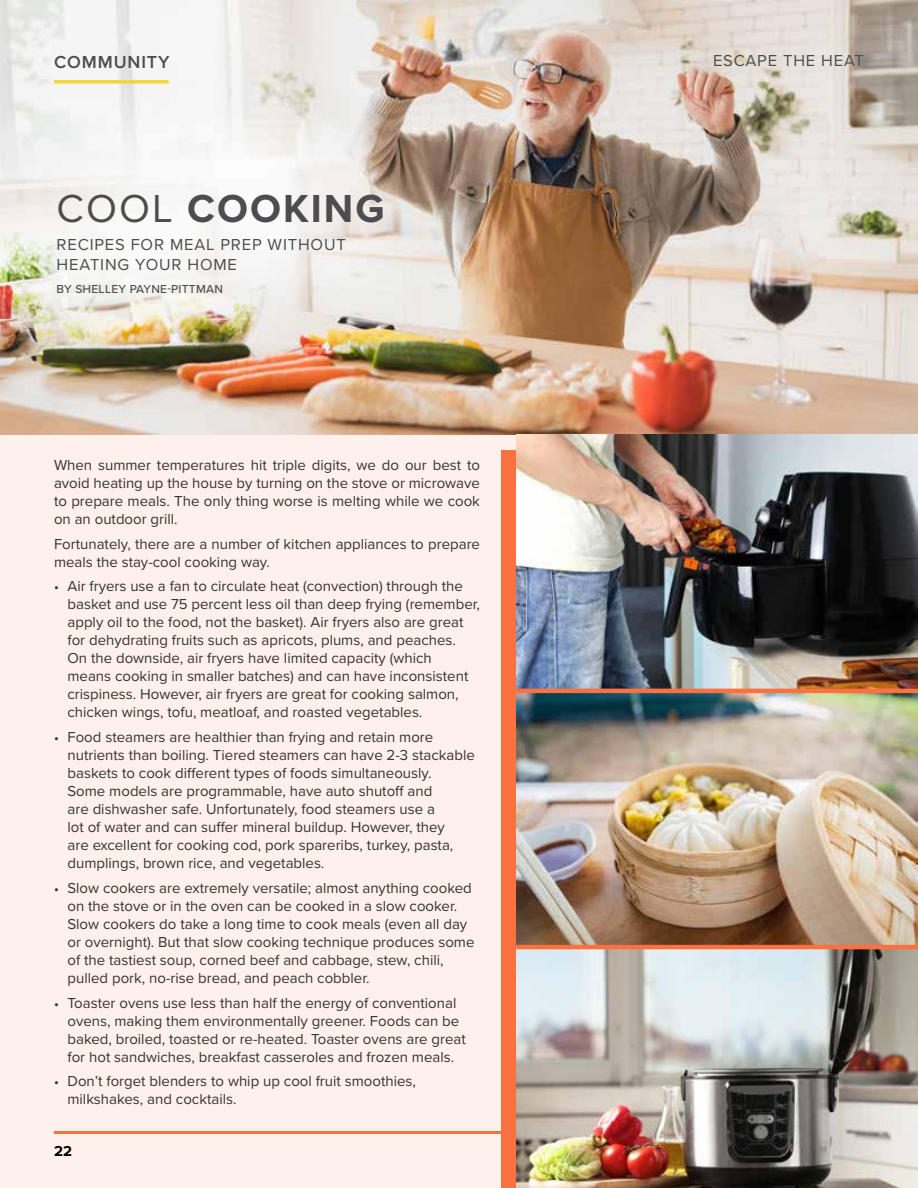
<style>
.page{position:relative;width:918px;height:1188px;background:#fef1ec}
.page>*{position:absolute;margin:0;border:0;box-sizing:border-box;transform-origin:0 0}
.t1{font:700 40.5px "Proxima Nova";letter-spacing:.05em;color:#4d4d4f}
.t2{font:600 18px "Proxima Nova";letter-spacing:.05em;color:#4d4d4f}
.t3{font:16.5px/19.5px "Proxima Nova";letter-spacing:.05em;color:#4d4d4f}
.t4{font:15px/18px "Proxima Nova";color:#343433}
.t5{font:700 15px "Proxima Nova";color:#000}
.t6{font:500 12px "Proxima Nova";letter-spacing:.02em;color:#4d4d4f}
.s1{font-weight:400}
.s2{font-weight:600;font-size:13.5px}
</style>
<div class="page">
<img style="left:0;top:0;width:918px;height:435px">
<hr style="left:54px;top:1131px;width:864px;height:3px;background:#fb7140">
<div style="left:501px;top:451px;width:402px;height:737px;background:#fb7140"></div>
<img style="left:516px;top:435px;width:402px;height:753px">
<hr style="left:516px;top:689px;width:402px;height:4px;background:#fb7140">
<hr style="left:516px;top:945px;width:402px;height:4px;background:#fb7140">
<hr style="left:54px;top:80px;width:114px;height:3px;background:#f7d52f">
<p class="t2" style="left:54px;top:49px;width:117px">COMMUNITY</p>
<h1 class="t1" style="left:57px;top:178px;width:330px"><span class="s1">COOL</span> COOKING</h1>
<p class="t3" style="left:57px;top:234px;width:291px">RECIPES FOR MEAL PREP WITHOUT<br>HEATING YOUR HOME</p>
<p class="t6" style="left:57px;top:280px;width:168px">BY SHELLEY PAYNE-PITTMAN</p>
<p class="t4" style="left:54px;top:455px;width:428px;text-align:justify">When summer temperatures hit triple digits, we do our best to avoid heating up the house by turning on the stove or microwave to prepare meals. The only thing worse is melting while we cook on an outdoor grill.</p>
<p class="t4" style="left:54px;top:534px;width:428px">Fortunately, there are a number of kitchen appliances to prepare meals the stay-cool cooking way.</p>
<p class="t4" style="left:68px;top:577px;width:414px;text-indent:-14px"><span class="s2">•</span> Air fryers use a fan to circulate heat (convection) through the basket and use 75 percent less oil than deep frying (remember, apply oil to the food, not the basket). Air fryers also are great for dehydrating fruits such as apricots, plums, and peaches.<br>On the downside, air fryers have limited capacity (which<br>means cooking in smaller batches) and can have inconsistent crispiness. However, air fryers are great for cooking salmon, chicken wings, tofu, meatloaf, and roasted vegetables.</p>
<p class="t4" style="left:68px;top:728px;width:409px;text-indent:-14px"><span class="s2">•</span> Food steamers are healthier than frying and retain more nutrients than boiling. Tiered steamers can have 2-3 stackable baskets to cook different types of foods simultaneously.<br>Some models are programmable, have auto shutoff and<br>are dishwasher safe. Unfortunately, food steamers use a<br>lot of water and can suffer mineral buildup. However, they<br>are excellent for cooking cod, pork spareribs, turkey, pasta, dumplings, brown rice, and vegetables.</p>
<p class="t4" style="left:68px;top:878px;width:409px;text-indent:-14px"><span class="s2">•</span> Slow cookers are extremely versatile; almost anything cooked on the stove or in the oven can be cooked in a slow cooker.<br>Slow cookers do take a long time to cook meals (even all day or overnight). But that slow cooking technique produces some of the tastiest soup, corned beef and cabbage, stew, chili, pulled pork, no-rise bread, and peach cobbler.</p>
<p class="t4" style="left:68px;top:993px;width:400px;text-indent:-14px"><span class="s2">•</span> Toaster ovens use less than half the energy of conventional ovens, making them environmentally greener. Foods can be baked, broiled, toasted or re-heated. Toaster ovens are great for hot sandwiches, breakfast casseroles and frozen meals.</p>
<p class="t4" style="left:68px;top:1072px;width:350px;text-indent:-14px"><span class="s2">•</span> Don’t forget blenders to whip up cool fruit smoothies, milkshakes, and cocktails.</p>
<p class="t5" style="left:54px;top:1140px;width:19px">22</p>
<p class="t3" style="left:713px;top:50px;width:152px">ESCAPE THE HEAT</p>
</div>
